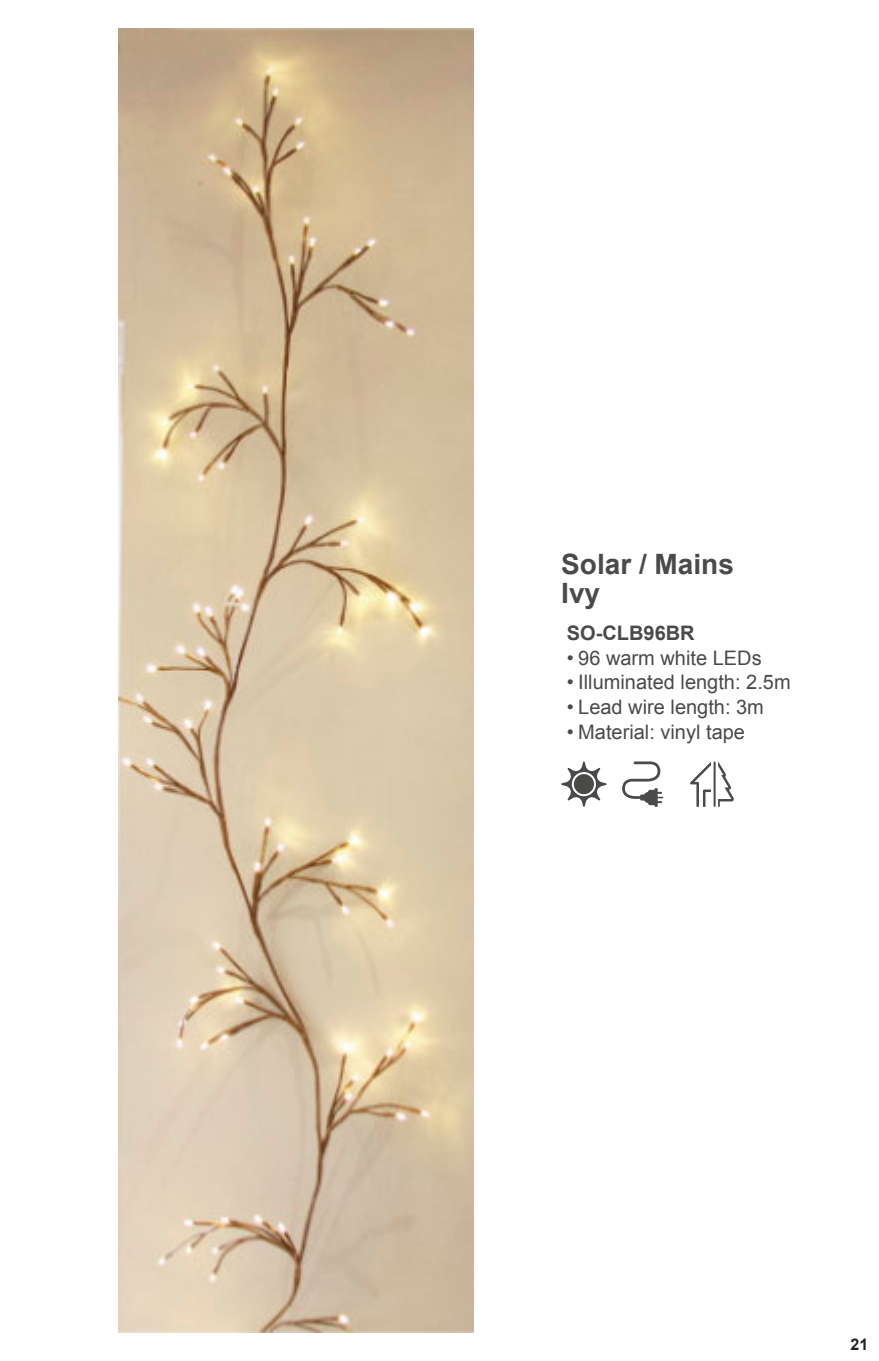
<style>
.page{position:relative;width:879px;height:1361px;background:#fff}
.page>*{position:absolute;margin:0;border:0;box-sizing:border-box;transform-origin:0 0}
.t1{font:700 28px/29px "Arial";color:#4a4a49}
.t2{font:20px "Arial";color:#4a4a49}
.t3{font:700 20px "Arial";color:#4a4a49}
.t4{font:700 16px "Arial";color:#222221}
</style>
<div class="page">
<img style="left:118px;top:28px;width:355px;height:1304px">
<svg style="left:690px;top:761px;width:44px;height:46px"></svg>
<svg style="left:622px;top:761px;width:41px;height:46px"></svg>
<svg style="left:561px;top:761px;width:45px;height:46px"></svg>
<h1 class="t1" style="left:561px;top:552px;width:174px">Solar / Mains<br>Ivy</h1>
<p class="t3" style="left:567px;top:625px;width:129px">SO-CLB96BR</p>
<p class="t2" style="left:567px;top:650px;width:196px">• 96 warm white LEDs</p>
<p class="t2" style="left:567px;top:675px;width:225px">• Illuminated length: 2.5m</p>
<p class="t2" style="left:567px;top:699px;width:199px">• Lead wire length: 3m</p>
<p class="t2" style="left:567px;top:724px;width:180px">• Material: vinyl tape</p>
<p class="t4" style="left:850px;top:1338px;width:19px">21</p>
</div>
